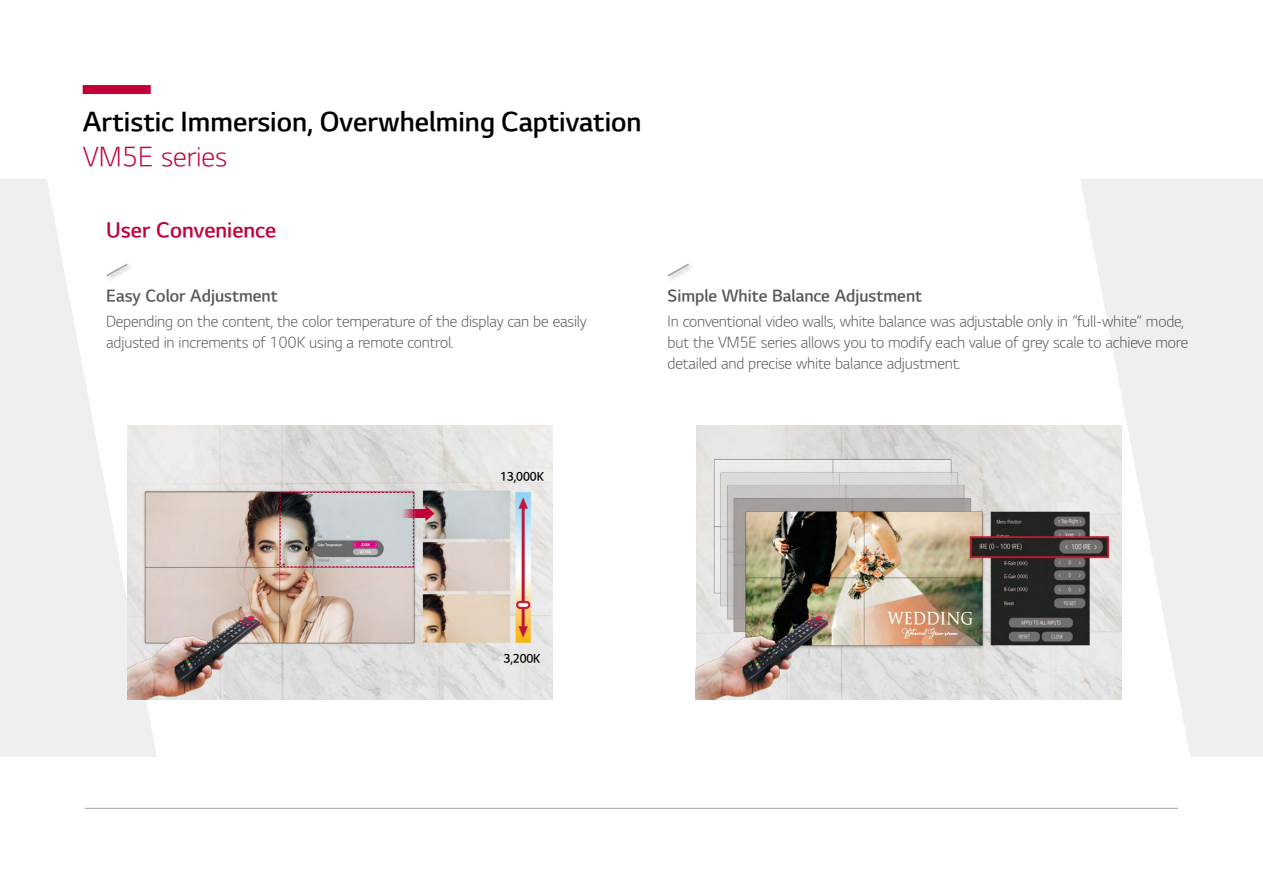
<style>
.page{position:relative;width:1263px;height:893px;background:#fff}
.page>*{position:absolute;margin:0;border:0;box-sizing:border-box;transform-origin:0 0}
.t1{font:27px "LG Sm Haotf TSB";color:#000}
.t2{font:27px "LG Sm Haotf TL";color:#c30037}
.t3{font:21px "LG Sm Haotf TSB";color:#c30037}
.t4{font:16.5px "LG Sm Haotf TSB";color:#595757}
.t5{font:15px/21px "LG Sm Haotf TL";letter-spacing:-.01em;color:#595757}
.t6{font:12px "LG Sm Haotf TSB";letter-spacing:-.01em;color:#000;scale:.93 1}
</style>
<div class="page">
<svg style="left:1080px;top:179px;width:183px;height:578px;fill:#efefef"></svg>
<div style="left:83px;top:85px;width:68px;height:9px;background:#c30037"></div>
<hr style="left:85px;top:808px;width:1093px;height:1px;background:#9ea3a6">
<svg style="left:0;top:179px;width:157px;height:578px;fill:#efefef"></svg>
<svg style="left:667px;top:263px;width:23px;height:15px"></svg>
<div style="left:104px;top:261px;width:30px;height:22px;background:#fff"></div>
<svg style="left:106px;top:263px;width:23px;height:15px"></svg>
<img style="left:696px;top:425px;width:425px;height:275px">
<img style="left:128px;top:425px;width:425px;height:275px">
<svg style="left:414px;top:509px;width:11px;height:9px"></svg>
<svg style="left:425px;top:506px;width:9px;height:15px"></svg>
<img style="left:695px;top:603px;width:166px;height:97px">
<img style="left:128px;top:603px;width:165px;height:97px">
<img style="left:279px;top:492px;width:135px;height:76px">
<h1 class="t1" style="left:83px;top:108px;width:560px">Artistic Immersion, Overwhelming Captivation</h1>
<h1 class="t2" style="left:83px;top:143px;width:146px">VM5E series</h1>
<h2 class="t3" style="left:106px;top:220px;width:171px">User Convenience</h2>
<p class="t4" style="left:106px;top:288px;width:173px">Easy Color Adjustment</p>
<p class="t5" style="left:106px;top:312px;width:482px">Depending on the content, the color temperature of the display can be easily adjusted in increments of 100K using a remote control.</p>
<p class="t4" style="left:668px;top:288px;width:256px">Simple White Balance Adjustment</p>
<p class="t5" style="left:668px;top:311px;width:522px">In conventional video walls, white balance was adjustable only in “full-white” mode, but the VM5E series allows you to modify each value of grey scale to achieve more detailed and precise white balance adjustment.</p>
<p class="t6" style="left:500px;top:470px;width:48px">13,000K</p>
<p class="t6" style="left:503px;top:652px;width:41px">3,200K</p>
</div>
